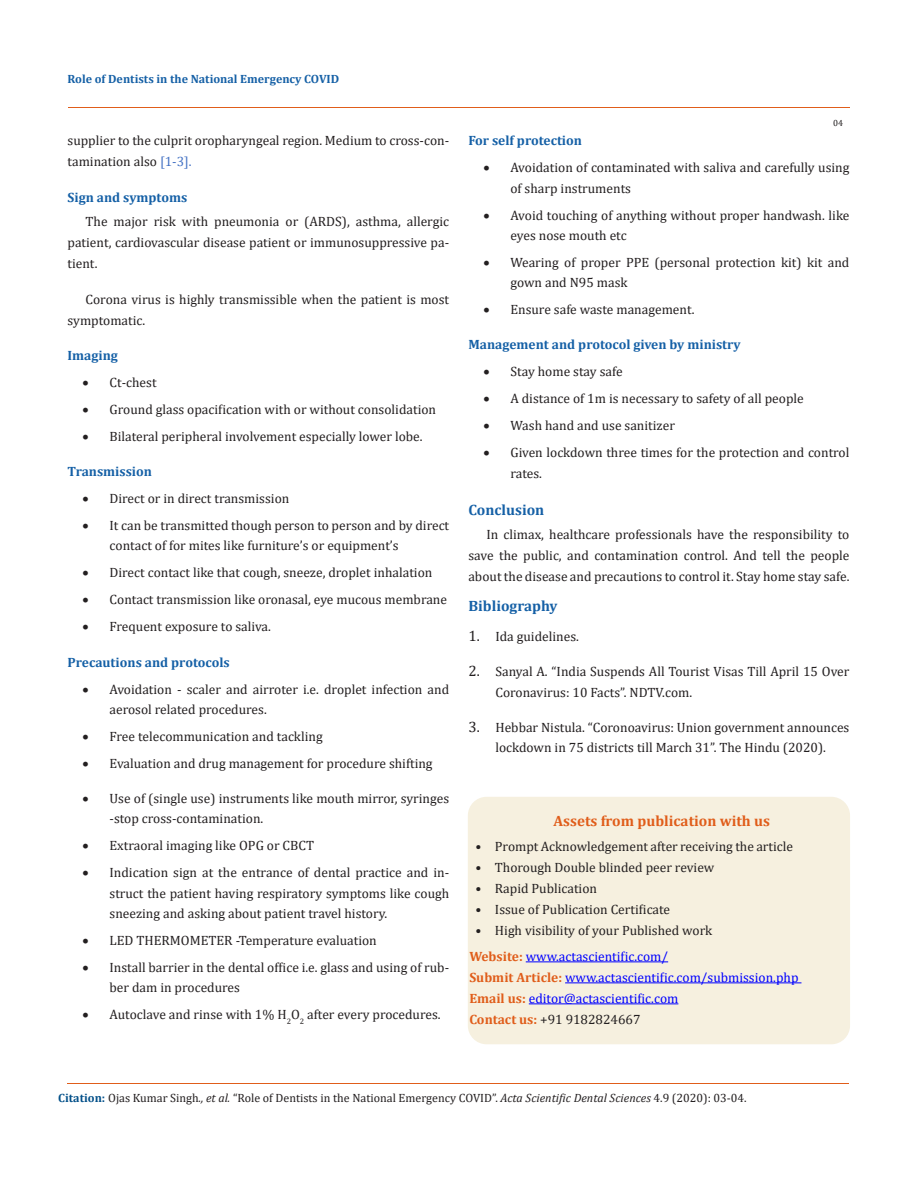
<style>
.page{position:relative;width:917px;height:1188px;background:#fff}
.page>*{position:absolute;margin:0;border:0;box-sizing:border-box;transform-origin:0 0}
.t1{font:700 15px "Cambria";color:#e05d1a}
.t2{font:700 15px "Cambria";color:#1560a6}
.t3{font:13.5px/20.2px "Cambria";color:#231f20}
.t4{font:13.5px "Cambria";color:#00f}
.t5{font:700 13.5px "Cambria";color:#1560a6}
.t6{font:12px "Cambria";color:#231f20}
.t7{font:700 12px "Cambria";color:#1560a6}
.t8{font:9px "Cambria";color:#231f20}
.s1{color:#4472c4}
.s2{font-size:15px}
.s3{font-weight:700;color:#e05d1a}
.s4{font-weight:700;color:#035089}
.s5{font-style:italic}
</style>
<div class="page">
<div style="left:468px;top:798px;width:381px;height:246px;background:#f6f0df;border-radius:18px"></div>
<div style="left:468px;top:797px;width:382px;height:247px;border:2px solid #f6f0df;border-radius:18px"></div>
<hr style="left:525px;top:961px;width:143px;height:1px;background:#00f">
<hr style="left:565px;top:982px;width:236px;height:1px;background:#00f">
<hr style="left:529px;top:1003px;width:149px;height:1px;background:#00f">
<hr style="left:68px;top:108px;width:781px;height:1px;background:#e05d1a">
<hr style="left:68px;top:1083px;width:781px;height:1px;background:#e05d1a">
<p class="t7" style="left:68px;top:70px;width:273px">Role of Dentists in the National Emergency COVID</p>
<p class="t3" style="left:68px;top:130px;width:383px;line-height:21px">supplier to the culprit oropharyngeal region. Medium to cross-con&shy;tamination also <span class="s1">[1-3].</span></p>
<p class="t5" style="left:68px;top:187px;width:121px">Sign and symptoms</p>
<p class="t3" style="left:68px;top:210px;width:383px;line-height:21px;text-align:justify;text-indent:18px">The major risk with pneumonia or (ARDS), asthma, allergic patient, cardiovascular disease patient or immunosuppressive pa&shy;tient.</p>
<p class="t3" style="left:68px;top:288px;width:383px;line-height:21px;text-indent:18px">Corona virus is highly transmissible when the patient is most symptomatic.</p>
<p class="t5" style="left:68px;top:346px;width:52px">Imaging</p>
<p class="t3" style="left:82px;top:372px;width:76px">• Ct-chest</p>
<p class="t3" style="left:82px;top:399px;width:355px">• Ground glass opacification with or without consolidation</p>
<p class="t3" style="left:82px;top:426px;width:341px">• Bilateral peripheral involvement especially lower lobe.</p>
<p class="t5" style="left:68px;top:462px;width:86px">Transmission</p>
<p class="t3" style="left:82px;top:488px;width:208px">• Direct or in direct transmission</p>
<p class="t3" style="left:110px;top:515px;width:341px;text-indent:-27px">• It can be transmitted though person to person and by direct contact of for mites like furniture’s or equipment’s</p>
<p class="t3" style="left:82px;top:563px;width:351px">• Direct contact like that cough, sneeze, droplet inhalation</p>
<p class="t3" style="left:82px;top:590px;width:366px">• Contact transmission like oronasal, eye mucous membrane</p>
<p class="t3" style="left:82px;top:617px;width:190px">• Frequent exposure to saliva.</p>
<p class="t5" style="left:68px;top:652px;width:164px">Precautions and protocols</p>
<p class="t3" style="left:110px;top:679px;width:341px;text-indent:-27px">• Avoidation - scaler and airroter i.e. droplet infection and aerosol related procedures.</p>
<p class="t3" style="left:82px;top:726px;width:242px">• Free telecommunication and tackling</p>
<p class="t3" style="left:82px;top:753px;width:351px">• Evaluation and drug management for procedure shifting</p>
<p class="t3" style="left:110px;top:788px;width:341px;text-indent:-27px">• Use of (single use) instruments like mouth mirror, syringes -stop cross-contamination.</p>
<p class="t3" style="left:82px;top:836px;width:233px">• Extraoral imaging like OPG or CBCT</p>
<p class="t3" style="left:110px;top:863px;width:341px;text-align:justify;text-indent:-27px">• Indication sign at the entrance of dental practice and in&shy;struct the patient having respiratory symptoms like cough sneezing and asking about patient travel history.</p>
<p class="t3" style="left:82px;top:930px;width:296px">• LED THERMOMETER -Temperature evaluation</p>
<p class="t3" style="left:110px;top:957px;width:341px;text-indent:-27px">• Install barrier in the dental office i.e. glass and using of rub&shy;ber dam in procedures</p>
<p class="t3" style="left:82px;top:1004px;width:359px">• Autoclave and rinse with 1% H<sub>2</sub>O<sub>2</sub> after every procedures.</p>
<p class="t8" style="left:833px;top:118px;width:11px">04</p>
<p class="t5" style="left:468px;top:131px;width:115px">For self protection</p>
<p class="t3" style="left:510px;top:158px;width:340px;text-indent:-27px">• Avoidation of contaminated with saliva and carefully using of sharp instruments</p>
<p class="t3" style="left:510px;top:205px;width:340px;text-indent:-27px">• Avoid touching of anything without proper handwash. like eyes nose mouth etc</p>
<p class="t3" style="left:510px;top:252px;width:340px;text-indent:-27px">• Wearing of proper PPE (personal protection kit) kit and gown and N95 mask</p>
<p class="t3" style="left:483px;top:299px;width:213px">• Ensure safe waste management.</p>
<p class="t5" style="left:468px;top:335px;width:274px">Management and protocol given by ministry</p>
<p class="t3" style="left:483px;top:362px;width:141px">• Stay home stay safe</p>
<p class="t3" style="left:483px;top:389px;width:322px">• A distance of 1m is necessary to safety of all people</p>
<p class="t3" style="left:483px;top:416px;width:193px">• Wash hand and use sanitizer</p>
<p class="t3" style="left:510px;top:443px;width:340px;text-indent:-27px">• Given lockdown three times for the protection and control rates.</p>
<p class="t2" style="left:468px;top:499px;width:77px">Conclusion</p>
<p class="t3" style="left:468px;top:524px;width:382px;line-height:21px;text-align:justify;text-indent:18px">In climax, healthcare professionals have the responsibility to save the public, and contamination control. And tell the people about the disease and precautions to control it. Stay home stay safe.</p>
<p class="t2" style="left:468px;top:595px;width:91px">Bibliography</p>
<p class="t3" style="left:468px;top:626px;width:112px"><span class="s2">1.</span> Ida guidelines.</p>
<p class="t3" style="left:495px;top:662px;width:355px;text-indent:-27px"><span class="s2">2.</span> Sanyal A. “India Suspends All Tourist Visas Till April 15 Over<br>Coronavirus: 10 Facts”. NDTV.com.</p>
<p class="t3" style="left:468px;top:717px;width:382px;text-align:center"><span class="s2">3.</span> Hebbar Nistula. “Coronoavirus: Union government announces lockdown in 75 districts till March 31”. The Hindu (2020).</p>
<p class="t1" style="left:553px;top:810px;width:218px">Assets from publication with us</p>
<p class="t3" style="left:475px;top:837px;width:319px">• Prompt Acknowledgement after receiving the article</p>
<p class="t3" style="left:475px;top:858px;width:240px">• Thorough Double blinded peer review</p>
<p class="t3" style="left:475px;top:879px;width:123px">• Rapid Publication</p>
<p class="t3" style="left:475px;top:900px;width:196px">• Issue of Publication Certificate</p>
<p class="t3" style="left:475px;top:921px;width:238px">• High visibility of your Published work</p>
<p class="t4" style="left:469px;top:948px;width:200px"><span class="s3">Website:</span> www.actascientific.com/</p>
<p class="t4" style="left:469px;top:969px;width:330px"><span class="s3">Submit Article:</span> www.actascientific.com/submission.php</p>
<p class="t4" style="left:469px;top:990px;width:210px"><span class="s3">Email us:</span> editor@actascientific.com</p>
<p class="t3" style="left:469px;top:1009px;width:173px"><span class="s3">Contact us:</span> +91 9182824667</p>
<p class="t6" style="left:58px;top:1091px;width:690px"><span class="s4">Citation:</span> Ojas Kumar Singh<span class="s5">., et al.</span> “Role of Dentists in the National Emergency COVID”. <span class="s5">Acta Scientific Dental Sciences</span> 4.9 (2020): 03-04.</p>
</div>
